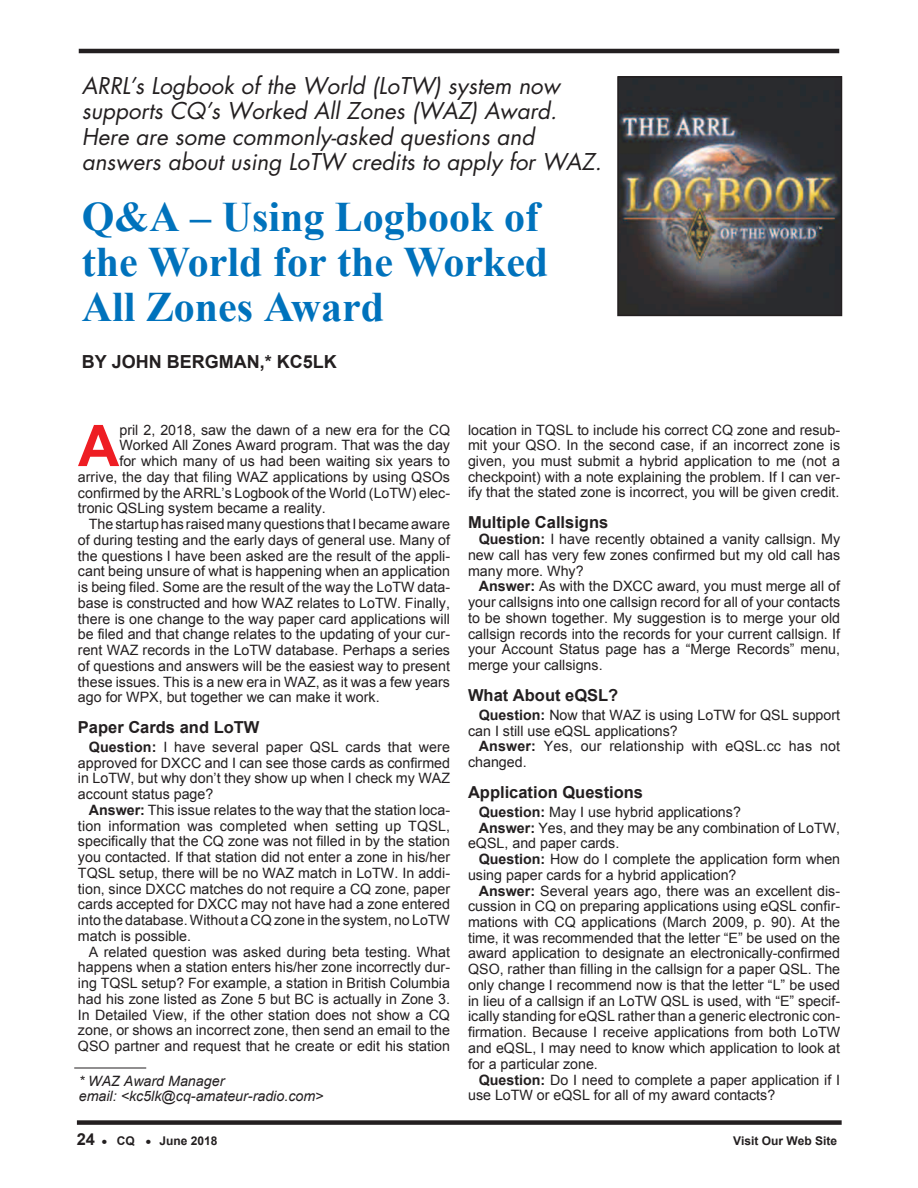
<style>
.page{position:relative;width:918px;height:1188px;background:#fff}
.page>*{position:absolute;margin:0;border:0;box-sizing:border-box;transform-origin:0 0}
.t1{font:700 57.45px "Arial";color:#ee1d23}
.t2{font:700 42px/45px "Times New Roman";color:#0072bc}
.t3{font:italic 22.5px/25.5px "Futura";color:#231f20}
.t4{font:700 18px "Arial";color:#231f20}
.t5{font:700 16.5px "Arial";color:#231f20}
.t6{font:14.25px/15.8px "Arial";color:#231f20;text-align:justify}
.t7{font:italic 14.25px/15.8px "Arial";color:#231f20}
.t8{font:700 12px "Arial";color:#231f20}
.s1{font-weight:700}
.s2{font-size:16.5px}
.s3{font-size:15px}
</style>
<div class="page">
<div style="left:77px;top:1120px;width:765px;height:5px;background:#231f20"></div>
<img style="left:620px;top:79px;width:219px;height:234px">
<div style="left:617px;top:76px;width:225px;height:240px;border:2px solid #231f20"></div>
<hr style="left:74px;top:1068px;width:72px;height:1px;background:#231f20">
<hr style="left:79px;top:49px;width:760px;height:4px;background:#231f20">
<h3 class="t3" style="left:82px;top:75px;width:521px">ARRL’s Logbook of the World (LoTW) system now supports CQ’s Worked All Zones (WAZ) Award.<br>Here are some commonly-asked questions and answers about using LoTW credits to apply for WAZ.</h3>
<h2 class="t2" style="left:82px;top:194px;width:468px">Q&amp;A – Using Logbook of the World for the Worked<br>All Zones Award</h2>
<p class="t4" style="left:82px;top:350px;width:256px">BY JOHN BERGMAN,* KC5LK</p>
<p class="t6" style="left:468px;top:422px;width:374px">location in TQSL to include his correct CQ zone and resub&shy;mit your QSO. In the second case, if an incorrect zone is given, you must submit a hybrid application to me (not a checkpoint) with a note explaining the problem. If I can ver&shy;ify that the stated zone is incorrect, you will be given credit.</p>
<p class="t5" style="left:468px;top:512px;width:142px">Multiple Callsigns</p>
<p class="t6" style="left:468px;top:531px;width:374px;text-indent:11px"><span class="s1">Question:</span> I have recently obtained a vanity callsign. My new call has very few zones confirmed but my old call has many more. Why?</p>
<p class="t6" style="left:468px;top:579px;width:374px;text-indent:11px"><span class="s1">Answer:</span> As with the DXCC award, you must merge all of your callsigns into one callsign record for all of your contacts to be shown together. My suggestion is to merge your old callsign records into the records for your current callsign. If your Account Status page has a “Merge Records” menu, merge your callsigns.</p>
<p class="t5" style="left:468px;top:684px;width:152px">What About eQSL?</p>
<p class="t6" style="left:468px;top:707px;width:374px;text-indent:11px"><span class="s1">Question:</span> Now that WAZ is using LoTW for QSL support can I still use eQSL applications?</p>
<p class="t6" style="left:468px;top:739px;width:374px;text-indent:11px"><span class="s1">Answer:</span> Yes, our relationship with eQSL.cc has not changed.</p>
<p class="t5" style="left:468px;top:781px;width:177px">Application Questions</p>
<p class="t6" style="left:479px;top:804px;width:264px"><span class="s1">Question:</span> May I use hybrid applications?</p>
<p class="t6" style="left:479px;top:820px;width:363px"><span class="s1">Answer:</span> Yes, and they may be any combination of LoTW,</p>
<p class="t6" style="left:468px;top:836px;width:153px">eQSL, and paper cards.</p>
<p class="t6" style="left:479px;top:851px;width:363px"><span class="s1">Question:</span> How do I complete the application form when</p>
<p class="t6" style="left:468px;top:867px;width:270px">using paper cards for a hybrid application?</p>
<p class="t6" style="left:479px;top:883px;width:363px"><span class="s1">Answer:</span> Several years ago, there was an excellent dis-</p>
<p class="t6" style="left:468px;top:899px;width:374px">cussion in CQ on preparing applications using eQSL confir-</p>
<p class="t6" style="left:468px;top:914px;width:374px">mations with CQ applications (March 2009, p. 90). At the</p>
<p class="t6" style="left:468px;top:930px;width:374px">time, it was recommended that the letter “E” be used on the</p>
<p class="t6" style="left:468px;top:946px;width:374px">award application to designate an electronically-confirmed</p>
<p class="t6" style="left:468px;top:962px;width:374px">QSO, rather than filling in the callsign for a paper QSL. The</p>
<p class="t6" style="left:468px;top:977px;width:374px">only change I recommend now is that the letter “L” be used</p>
<p class="t6" style="left:468px;top:993px;width:374px">in lieu of a callsign if an LoTW QSL is used, with “E” specif-</p>
<p class="t6" style="left:468px;top:1009px;width:374px">ically standing for eQSL rather than a generic electronic con-</p>
<p class="t6" style="left:468px;top:1024px;width:374px">firmation. Because I receive applications from both LoTW</p>
<p class="t6" style="left:468px;top:1040px;width:374px">and eQSL, I may need to know which application to look at</p>
<p class="t6" style="left:468px;top:1056px;width:131px">for a particular zone.</p>
<p class="t6" style="left:479px;top:1072px;width:363px"><span class="s1">Question:</span> Do I need to complete a paper application if I</p>
<p class="t6" style="left:468px;top:1088px;width:309px">use LoTW or eQSL for all of my award contacts?</p>
<h1 class="t1" style="left:78px;top:408px;width:43px">A</h1>
<p class="t6" style="left:119px;top:422px;width:332px">pril 2, 2018, saw the dawn of a new era for the CQ</p>
<p class="t6" style="left:119px;top:438px;width:332px">Worked All Zones Award program. That was the day</p>
<p class="t6" style="left:119px;top:453px;width:332px">for which many of us had been waiting six years to</p>
<p class="t6" style="left:78px;top:469px;width:374px">arrive, the day that filing WAZ applications by using QSOs</p>
<p class="t6" style="left:78px;top:485px;width:374px">confirmed by the ARRL’s Logbook of the World (LoTW) elec-</p>
<p class="t6" style="left:78px;top:501px;width:249px">tronic QSLing system became a reality.</p>
<p class="t6" style="left:89px;top:516px;width:363px">The startup has raised many questions that I became aware</p>
<p class="t6" style="left:78px;top:532px;width:374px">of during testing and the early days of general use. Many of</p>
<p class="t6" style="left:78px;top:548px;width:374px">the questions I have been asked are the result of the appli-</p>
<p class="t6" style="left:78px;top:564px;width:374px">cant being unsure of what is happening when an application</p>
<p class="t6" style="left:78px;top:579px;width:374px">is being filed. Some are the result of the way the LoTW data-</p>
<p class="t6" style="left:78px;top:595px;width:374px">base is constructed and how WAZ relates to LoTW. Finally,</p>
<p class="t6" style="left:78px;top:611px;width:374px">there is one change to the way paper card applications will</p>
<p class="t6" style="left:78px;top:627px;width:374px">be filed and that change relates to the updating of your cur-</p>
<p class="t6" style="left:78px;top:642px;width:374px">rent WAZ records in the LoTW database. Perhaps a series</p>
<p class="t6" style="left:78px;top:658px;width:374px">of questions and answers will be the easiest way to present</p>
<p class="t6" style="left:78px;top:674px;width:374px">these issues. This is a new era in WAZ, as it was a few years</p>
<p class="t6" style="left:78px;top:690px;width:303px">ago for WPX, but together we can make it work.</p>
<p class="t5" style="left:78px;top:717px;width:183px">Paper Cards and LoTW</p>
<p class="t6" style="left:78px;top:739px;width:374px;text-indent:11px"><span class="s1">Question:</span> I have several paper QSL cards that were approved for DXCC and I can see those cards as confirmed in LoTW, but why don’t they show up when I check my WAZ account status page?</p>
<p class="t6" style="left:78px;top:802px;width:374px;text-indent:11px"><span class="s1">Answer:</span> This issue relates to the way that the station loca&shy;tion information was completed when setting up TQSL, specifically that the CQ zone was not filled in by the station you contacted. If that station did not enter a zone in his/her TQSL setup, there will be no WAZ match in LoTW. In addi&shy;tion, since DXCC matches do not require a CQ zone, paper cards accepted for DXCC may not have had a zone entered into the database. Without a CQ zone in the system, no LoTW match is possible.</p>
<p class="t6" style="left:78px;top:944px;width:374px;text-indent:11px">A related question was asked during beta testing. What happens when a station enters his/her zone incorrectly dur&shy;ing TQSL setup? For example, a station in British Columbia had his zone listed as Zone 5 but BC is actually in Zone 3.<br>In Detailed View, if the other station does not show a CQ zone, or shows an incorrect zone, then send an email to the QSO partner and request that he create or edit his station</p>
<p class="t7" style="left:79px;top:1073px;width:246px">* WAZ Award Manager<br>email: &lt;kc5lk@cq-amateur-radio.com&gt;</p>
<p class="t8" style="left:77px;top:1133px;width:142px"><span class="s2">24</span> <span class="s3">•</span> CQ <span class="s3">•</span> June 2018</p>
<p class="t8" style="left:733px;top:1133px;width:106px">Visit Our Web Site</p>
</div>
